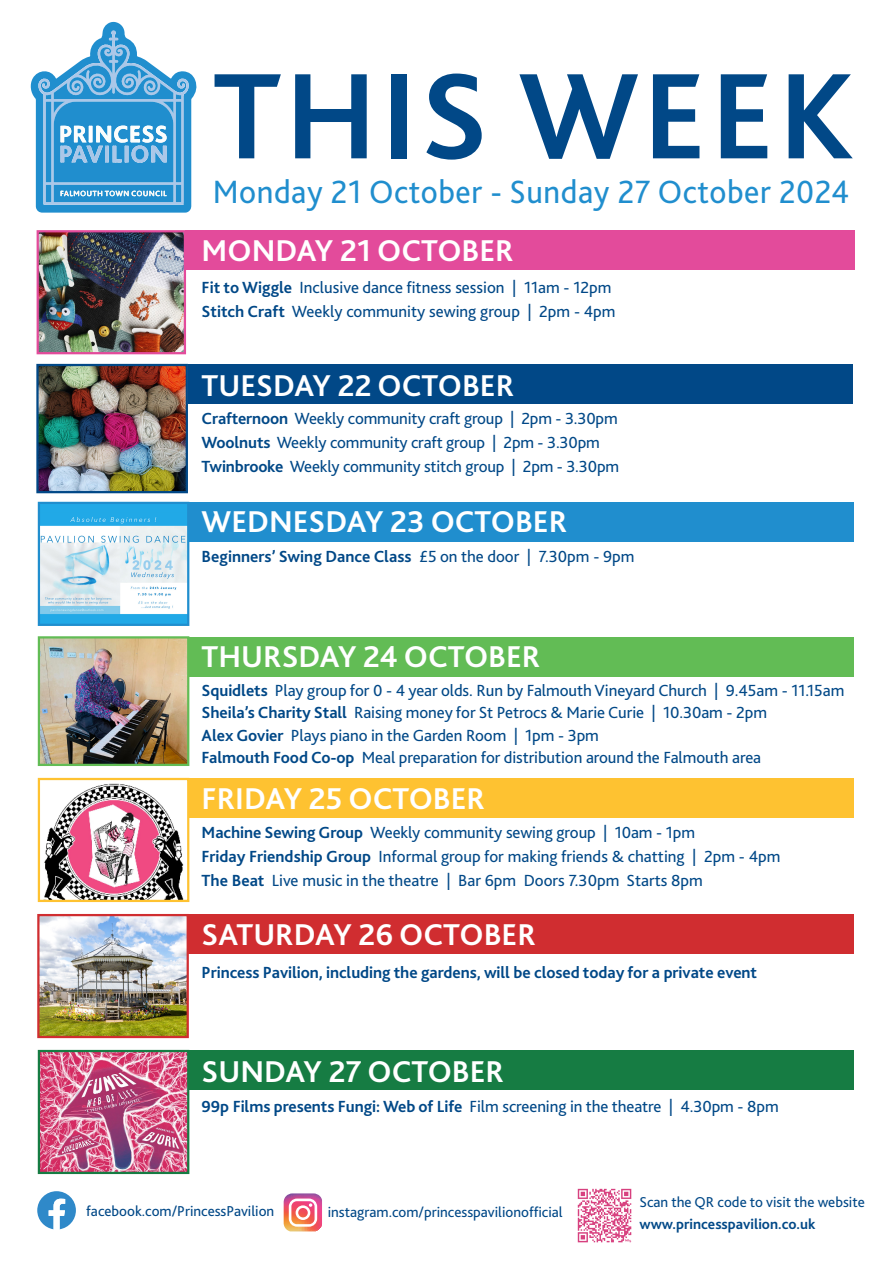
<style>
.page{position:relative;width:893px;height:1263px;background:#fff}
.page>*{position:absolute;margin:0;border:0;box-sizing:border-box;transform-origin:0 0}
.t1{font:700 127.5px "Bliss 2";letter-spacing:.03em;color:#014887}
.t2{font:33.75px "Bliss 2";letter-spacing:.015em;color:#208ece;scale:.96 1}
.t3{font:700 31.5px "Bliss 2";color:#fff}
.t4{font:16.88px "Bliss 2";letter-spacing:-.005em;color:#014887}
.t5{font:700 16.88px "Bliss 2";letter-spacing:-.005em;color:#014887}
.t6{font:15px "Bliss 2";color:#014887}
.t7{font:700 15px "Bliss 2";color:#014887}
.s1{font-weight:700}
.s2{font-weight:400}
</style>
<div class="page">
<img style="left:40px;top:233px;width:143px;height:118px">
<div style="left:37px;top:230px;width:149px;height:124px;border:2px solid #e34b9b"></div>
<div style="left:185px;top:230px;width:669px;height:40px;background:#e34b9b"></div>
<img style="left:39px;top:367px;width:146px;height:123px">
<div style="left:36px;top:364px;width:152px;height:129px;border:2px solid #014887"></div>
<div style="left:188px;top:364px;width:665px;height:40px;background:#014887"></div>
<img style="left:41px;top:505px;width:145px;height:118px">
<div style="left:38px;top:502px;width:151px;height:124px;border:2px solid #208ece"></div>
<div style="left:189px;top:502px;width:665px;height:40px;background:#208ece"></div>
<img style="left:41px;top:639px;width:145px;height:124px">
<div style="left:38px;top:636px;width:151px;height:130px;border:2px solid #62bc55"></div>
<div style="left:189px;top:637px;width:665px;height:40px;background:#62bc55"></div>
<img style="left:44px;top:783px;width:140px;height:116px">
<div style="left:38px;top:778px;width:151px;height:124px;border:2px solid #fec231"></div>
<div style="left:189px;top:778px;width:665px;height:40px;background:#fec231"></div>
<div style="left:189px;top:914px;width:665px;height:40px;background:#d02d30"></div>
<div style="left:189px;top:1050px;width:665px;height:40px;background:#167c43"></div>
<svg style="left:284px;top:1193px;width:38px;height:38px"></svg>
<img style="left:577px;top:1188px;width:55px;height:55px">
<svg style="left:37px;top:1191px;width:39px;height:39px"></svg>
<svg style="left:30px;top:21px;width:167px;height:192px"></svg>
<img style="left:41px;top:1053px;width:145px;height:118px">
<div style="left:38px;top:1050px;width:151px;height:124px;border:2px solid #167c43"></div>
<img style="left:40px;top:917px;width:146px;height:118px">
<div style="left:37px;top:914px;width:152px;height:124px;border:2px solid #d02d30"></div>
<p class="t1" style="left:213px;top:37px;width:643px">THIS WEEK</p>
<p class="t2" style="left:213px;top:171px;width:664px">Monday 21 October - Sunday 27 October 2024</p>
<p class="t3" style="left:202px;top:231px;width:314px">MONDAY 21 OCTOBER</p>
<p class="t4" style="left:202px;top:277px;width:411px"><span class="s1">Fit to Wiggle</span> Inclusive dance fitness session | 11am - 12pm</p>
<p class="t4" style="left:202px;top:301px;width:415px"><span class="s1">Stitch Craft</span> Weekly community sewing group | 2pm - 4pm</p>
<p class="t3" style="left:202px;top:366px;width:314px">TUESDAY 22 OCTOBER</p>
<p class="t4" style="left:202px;top:407px;width:418px"><span class="s1">Crafternoon</span> Weekly community craft group | 2pm - 3.30pm</p>
<p class="t4" style="left:202px;top:431px;width:400px"><span class="s1">Woolnuts</span> Weekly community craft group | 2pm - 3.30pm</p>
<p class="t4" style="left:202px;top:455px;width:419px"><span class="s1">Twinbrooke</span> Weekly community stitch group | 2pm - 3.30pm</p>
<p class="t3" style="left:202px;top:502px;width:367px">WEDNESDAY 23 OCTOBER</p>
<p class="t5" style="left:202px;top:546px;width:434px">Beginners’ Swing Dance Class <span class="s2">£5 on the door | 7.30pm - 9pm</span></p>
<p class="t3" style="left:202px;top:637px;width:340px">THURSDAY 24 OCTOBER</p>
<p class="t4" style="left:202px;top:679px;width:644px"><span class="s1">Squidlets</span> Play group for 0 - 4 year olds. Run by Falmouth Vineyard Church | 9.45am - 11.15am</p>
<p class="t4" style="left:202px;top:702px;width:567px"><span class="s1">Sheila’s Charity Stall</span> Raising money for St Petrocs &amp; Marie Curie | 10.30am - 2pm</p>
<p class="t4" style="left:202px;top:724px;width:399px"><span class="s1">Alex Govier</span> Plays piano in the Garden Room | 1pm - 3pm</p>
<p class="t4" style="left:202px;top:747px;width:561px"><span class="s1">Falmouth Food Co-op</span> Meal preparation for distribution around the Falmouth area</p>
<p class="t3" style="left:202px;top:779px;width:285px">FRIDAY 25 OCTOBER</p>
<p class="t4" style="left:202px;top:821px;width:495px"><span class="s1">Machine Sewing Group</span> Weekly community sewing group | 10am - 1pm</p>
<p class="t4" style="left:202px;top:845px;width:580px"><span class="s1">Friday Friendship Group</span> Informal group for making friends &amp; chatting | 2pm - 4pm</p>
<p class="t4" style="left:202px;top:869px;width:503px"><span class="s1">The Beat</span> Live music in the theatre | Bar 6pm Doors 7.30pm Starts 8pm</p>
<p class="t3" style="left:202px;top:915px;width:336px">SATURDAY 26 OCTOBER</p>
<p class="t5" style="left:202px;top:962px;width:557px">Princess Pavilion, including the gardens, will be closed today for a private event</p>
<p class="t3" style="left:202px;top:1051px;width:304px">SUNDAY 27 OCTOBER</p>
<p class="t4" style="left:202px;top:1096px;width:579px"><span class="s1">99p Films presents Fungi: Web of Life</span> Film screening in the theatre | 4.30pm - 8pm</p>
<p class="t6" style="left:86px;top:1202px;width:190px">facebook.com/PrincessPavilion</p>
<p class="t6" style="left:328px;top:1203px;width:237px">instagram.com/princesspavilionofficial</p>
<p class="t6" style="left:639px;top:1192px;width:227px">Scan the QR code to visit the website</p>
<p class="t7" style="left:639px;top:1215px;width:178px">www.princesspavilion.co.uk</p>
</div>
